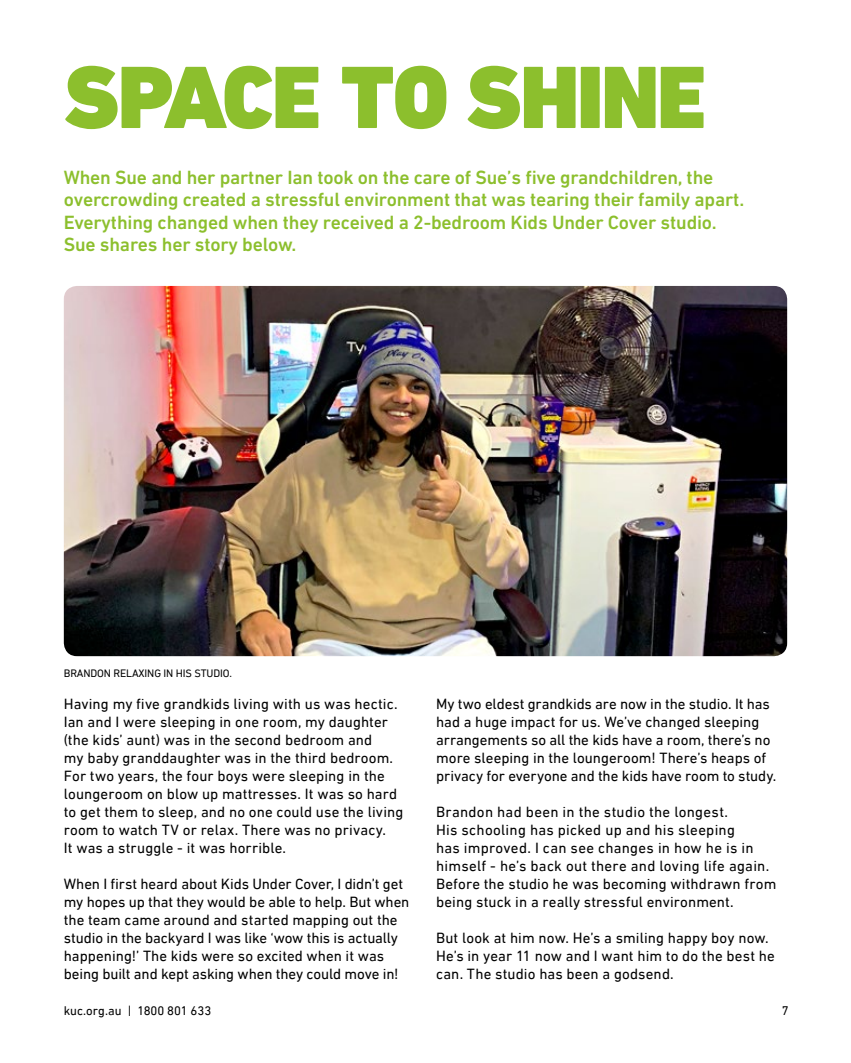
<style>
.page{position:relative;width:851px;height:1063px;background:#fff}
.page>*{position:absolute;margin:0;border:0;box-sizing:border-box;transform-origin:0 0}
.t1{font:900 90px "DIN Next LT Pro";letter-spacing:-.03em;color:#8cbf2d}
.t2{font:500 19.5px/22.5px "DIN Next LT Pro";letter-spacing:-.01em;color:#8cbf2d}
.t3{font:15px/18px "DIN Next LT Pro";letter-spacing:.005em;color:#000}
.t4{font:12.75px "DIN Next LT Pro";color:#000}
.t5{font:10.95px "DIN Next LT Pro";letter-spacing:-.01em;color:#000}
</style>
<div class="page">
<img style="left:64px;top:286px;width:723px;height:370px">
<h1 class="t1" style="left:64px;top:44px;width:643px">SPACE TO SHINE</h1>
<p class="t2" style="left:64px;top:166px;width:682px">When Sue and her partner Ian took on the care of Sue’s five grandchildren, the overcrowding created a stressful environment that was tearing their family apart.<br>Everything changed when they received a 2-bedroom Kids Under Cover studio.<br>Sue shares her story below.</p>
<p class="t5" style="left:64px;top:667px;width:170px">BRANDON RELAXING IN HIS STUDIO.</p>
<p class="t3" style="left:64px;top:694px;width:341px">Having my five grandkids living with us was hectic.<br>Ian and I were sleeping in one room, my daughter (the kids’ aunt) was in the second bedroom and<br>my baby granddaughter was in the third bedroom.<br>For two years, the four boys were sleeping in the loungeroom on blow up mattresses. It was so hard to get them to sleep, and no one could use the living room to watch TV or relax. There was no privacy.<br>It was a struggle - it was horrible.</p>
<p class="t3" style="left:64px;top:874px;width:347px">When I first heard about Kids Under Cover, I didn’t get my hopes up that they would be able to help. But when the team came around and started mapping out the studio in the backyard I was like ‘wow this is actually happening!’ The kids were so excited when it was being built and kept asking when they could move in!</p>
<p class="t3" style="left:436px;top:694px;width:342px">My two eldest grandkids are now in the studio. It has had a huge impact for us. We’ve changed sleeping arrangements so all the kids have a room, there’s no more sleeping in the loungeroom! There’s heaps of privacy for everyone and the kids have room to study.</p>
<p class="t3" style="left:436px;top:802px;width:342px">Brandon had been in the studio the longest.<br>His schooling has picked up and his sleeping<br>has improved. I can see changes in how he is in himself - he’s back out there and loving life again.<br>Before the studio he was becoming withdrawn from being stuck in a really stressful environment.</p>
<p class="t3" style="left:436px;top:928px;width:340px">But look at him now. He’s a smiling happy boy now.<br>He’s in year 11 now and I want him to do the best he can. The studio has been a godsend.</p>
<p class="t4" style="left:64px;top:1003px;width:149px">kuc.org.au | 1800 801 633</p>
<p class="t4" style="left:781px;top:1003px;width:8px">7</p>
</div>
